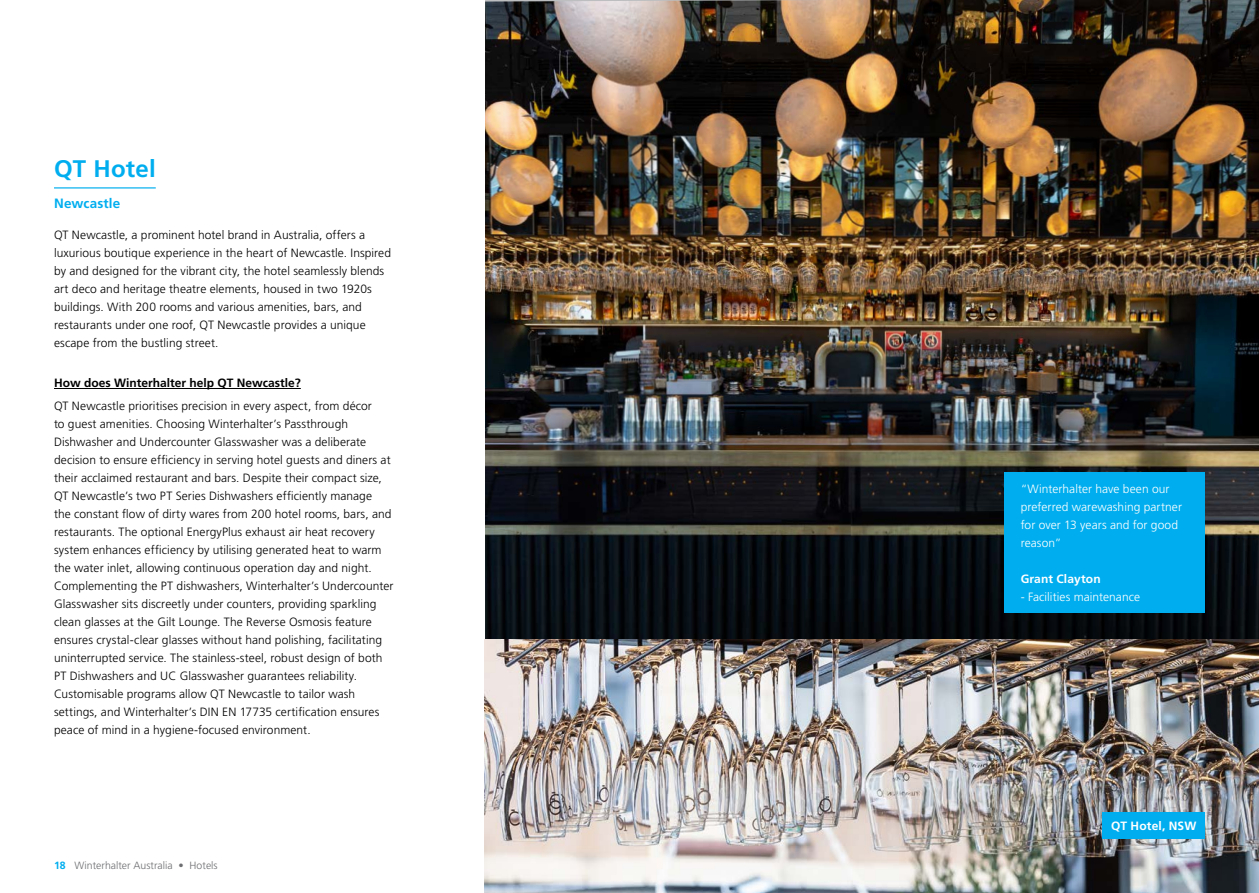
<style>
.page{position:relative;width:1259px;height:893px;background:#fff}
.page>*{position:absolute;margin:0;border:0;box-sizing:border-box;transform-origin:0 0}
.t1{font:700 24px "Frutiger LT Pro";letter-spacing:.01em;color:#00aeef}
.t2{font:700 13.5px "Frutiger LT Pro";letter-spacing:.01em;color:#00aeef}
.t3{font:300 12px/18px "Frutiger LT Pro";letter-spacing:.005em;color:#000}
.t4{font:300 12px/18px "Frutiger LT Pro";letter-spacing:.005em;color:#fff}
.t5{font:700 12px "Frutiger LT Pro";color:#000}
.t6{font:700 12px "Frutiger LT Pro";letter-spacing:.01em;color:#fff}
.t7{font:300 10.5px "Frutiger LT Pro";color:#6d6e71}
.s1{font-weight:700;color:#00aeef}
</style>
<div class="page">
<img style="left:485px;top:0;width:774px;height:716px">
<hr style="left:54px;top:187px;width:102px;height:2px;background:#00aeef">
<hr style="left:54px;top:388px;width:247px;height:1px;background:#000">
<img style="left:484px;top:640px;width:774px;height:253px">
<div style="left:1102px;top:813px;width:103px;height:26px;background:#00aeef"></div>
<div style="left:1005px;top:473px;width:200px;height:140px;background:#00aeef"></div>
<h1 class="t1" style="left:54px;top:155px;width:103px">QT Hotel</h1>
<p class="t2" style="left:54px;top:196px;width:68px">Newcastle</p>
<p class="t3" style="left:54px;top:226px;width:339px">QT Newcastle, a prominent hotel brand in Australia, offers a luxurious boutique experience in the heart of Newcastle. Inspired by and designed for the vibrant city, the hotel seamlessly blends art deco and heritage theatre elements, housed in two 1920s buildings. With 200 rooms and various amenities, bars, and restaurants under one roof, QT Newcastle provides a unique escape from the bustling street.</p>
<p class="t5" style="left:54px;top:376px;width:248px">How does Winterhalter help QT Newcastle?</p>
<p class="t3" style="left:54px;top:396px;width:341px">QT Newcastle prioritises precision in every aspect, from décor<br>to guest amenities. Choosing Winterhalter’s Passthrough Dishwasher and Undercounter Glasswasher was a deliberate decision to ensure efficiency in serving hotel guests and diners at their acclaimed restaurant and bars. Despite their compact size, QT Newcastle’s two PT Series Dishwashers efficiently manage<br>the constant flow of dirty wares from 200 hotel rooms, bars, and restaurants. The optional EnergyPlus exhaust air heat recovery system enhances efficiency by utilising generated heat to warm the water inlet, allowing continuous operation day and night.<br>Complementing the PT dishwashers, Winterhalter’s Undercounter Glasswasher sits discreetly under counters, providing sparkling clean glasses at the Gilt Lounge. The Reverse Osmosis feature ensures crystal-clear glasses without hand polishing, facilitating uninterrupted service. The stainless-steel, robust design of both PT Dishwashers and UC Glasswasher guarantees reliability.<br>Customisable programs allow QT Newcastle to tailor wash settings, and Winterhalter’s DIN EN 17735 certification ensures peace of mind in a hygiene-focused environment.</p>
<p class="t7" style="left:54px;top:859px;width:165px"><span class="s1">18</span> Winterhalter Australia • Hotels</p>
<p class="t4" style="left:1020px;top:480px;width:163px">“Winterhalter have been our preferred warewashing partner for over 13 years and for good reason”</p>
<p class="t6" style="left:1020px;top:572px;width:82px">Grant Clayton</p>
<p class="t4" style="left:1020px;top:588px;width:121px">- Facilities maintenance</p>
<p class="t6" style="left:1111px;top:819px;width:87px">QT Hotel, NSW</p>
</div>
